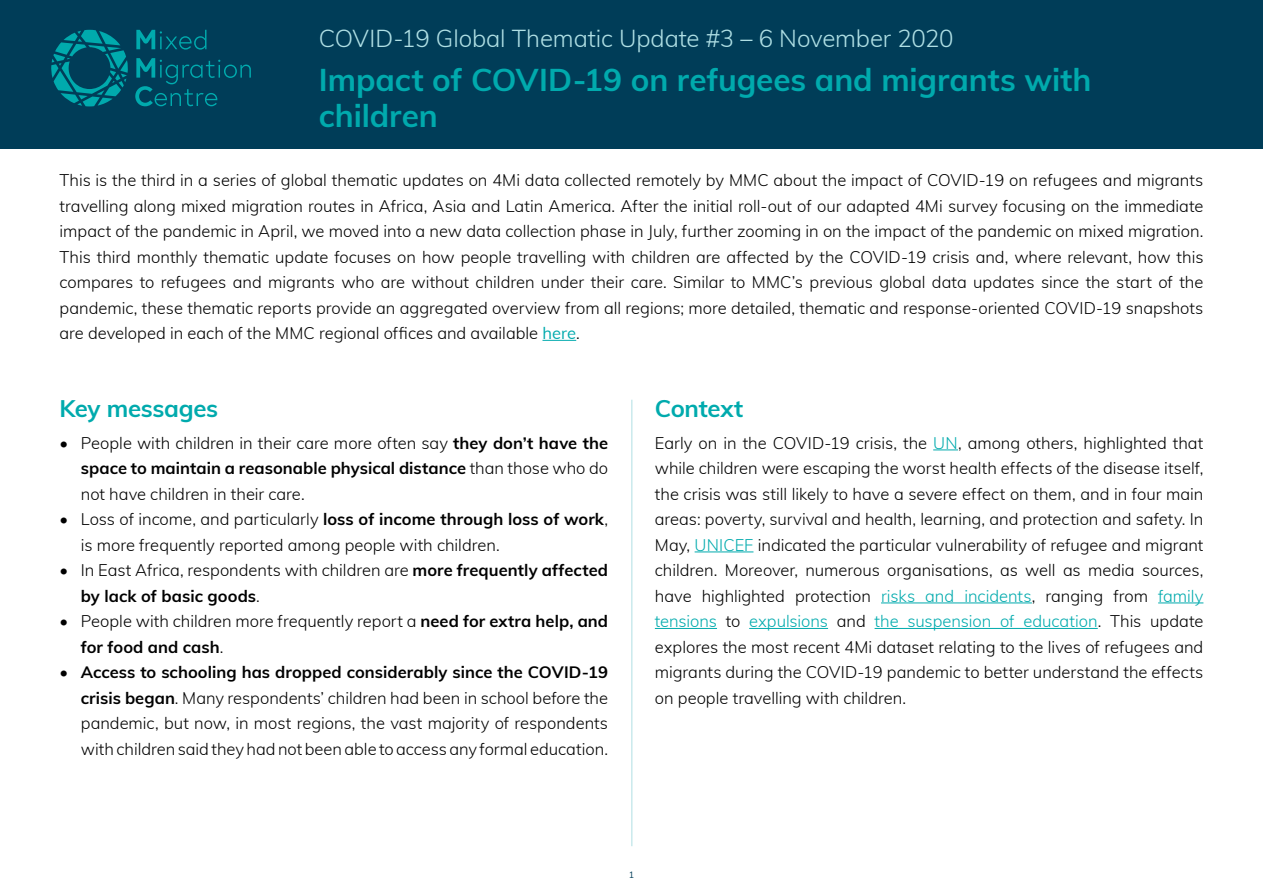
<style>
.page{position:relative;width:1263px;height:893px;background:#fff}
.page>*{position:absolute;margin:0;border:0;box-sizing:border-box;transform-origin:0 0}
.t1{font:700 31.5px/36px "Muli";letter-spacing:-.005em;color:#00aaad}
.t2{font:300 24px "Muli";letter-spacing:-.005em;color:#afdfe4}
.t3{font:700 24px "Muli";letter-spacing:-.01em;color:#00aaad}
.t4{font:300 16.5px/25.5px "Muli";color:#000;text-align:justify}
.t5{font:9px "Muli";color:#003d58}
.s1{font-weight:400;color:#00aaad}
.s2{font-weight:700}
.s3{color:#00aaad}
</style>
<div class="page">
<div style="left:0;top:0;width:1263px;height:149px;background:#003d58"></div>
<hr style="left:542px;top:340px;width:34px;height:1px;background:#00aaad">
<svg style="left:51px;top:30px;width:77px;height:76px"></svg>
<svg style="left:136px;top:30px;width:70px;height:20px"></svg>
<svg style="left:135px;top:58px;width:116px;height:48px"></svg>
<hr style="left:631px;top:400px;width:1px;height:446px;background:#afdfe4">
<svg style="left:933px;top:449px;width:25px;height:1px"></svg>
<hr style="left:695px;top:551px;width:58px;height:1px;background:#00aaad">
<hr style="left:881px;top:602px;width:151px;height:1px;background:#00aaad">
<hr style="left:1158px;top:602px;width:45px;height:1px;background:#00aaad">
<hr style="left:655px;top:628px;width:62px;height:1px;background:#00aaad">
<hr style="left:749px;top:628px;width:79px;height:1px;background:#00aaad">
<hr style="left:874px;top:628px;width:224px;height:1px;background:#00aaad">
<h2 class="t2" style="left:319px;top:21px;width:636px">COVID-19 Global Thematic Update #3 – 6 November 2020</h2>
<h1 class="t1" style="left:319px;top:60px;width:774px">Impact of COVID-19 on refugees and migrants with children</h1>
<p class="t4" style="left:60px;top:167px;width:1145px">This is the third in a series of global thematic updates on 4Mi data collected remotely by MMC about the impact of COVID-19 on refugees and migrants travelling along mixed migration routes in Africa, Asia and Latin America. After the initial roll-out of our adapted 4Mi survey focusing on the immediate impact of the pandemic in April, we moved into a new data collection phase in July, further zooming in on the impact of the pandemic on mixed migration.<br>This third monthly thematic update focuses on how people travelling with children are affected by the COVID-19 crisis and, where relevant, how this compares to refugees and migrants who are without children under their care. Similar to MMC’s previous global data updates since the start of the pandemic, these thematic reports provide an aggregated overview from all regions; more detailed, thematic and response-oriented COVID-19 snapshots are developed in each of the MMC regional offices and available <span class="s1">here</span>.</p>
<h2 class="t3" style="left:60px;top:391px;width:160px">Key messages</h2>
<p class="t4" style="left:81px;top:429px;width:529px;text-indent:-21px">• People with children in their care more often say <span class="s2">they don’t have the space to maintain a reasonable physical distance</span> than those who do not have children in their care.</p>
<p class="t4" style="left:81px;top:506px;width:529px;text-indent:-21px">• Loss of income, and particularly <span class="s2">loss of income through loss of work</span>, is more frequently reported among people with children.</p>
<p class="t4" style="left:81px;top:557px;width:529px;text-indent:-21px">• In East Africa, respondents with children are <span class="s2">more frequently affected by lack of basic goods</span>.</p>
<p class="t4" style="left:81px;top:608px;width:529px;text-indent:-21px">• People with children more frequently report a <span class="s2">need for extra help, and for food and cash</span>.</p>
<p class="t4" style="left:81px;top:659px;width:529px;text-indent:-21px">• <span class="s2">Access to schooling has dropped considerably since the COVID-19 crisis began</span>. Many respondents’ children had been in school before the pandemic, but now, in most regions, the vast majority of respondents with children saidthey hadnotbeenable toaccessany formal education.</p>
<h2 class="t3" style="left:655px;top:391px;width:90px">Context</h2>
<p class="t4" style="left:655px;top:429px;width:550px">Early on in the COVID-19 crisis, the <span class="s3">UN</span>, among others, highlighted that while children were escaping the worst health effects of the disease itself, the crisis was still likely to have a severe effect on them, and in four main areas: poverty, survival and health, learning, and protection and safety. In May, <span class="s3">UNICEF</span> indicated the particular vulnerability of refugee and migrant children. Moreover, numerous organisations, as well as media sources, have highlighted protection <span class="s3">risks and incidents</span>, ranging from <span class="s3">family tensions</span> to <span class="s3">expulsions</span> and <span class="s3">the suspension of education</span>. This update explores the most recent 4Mi dataset relating to the lives of refugees and migrants during the COVID-19 pandemic to better understand the effects on people travelling with children.</p>
<p class="t5" style="left:629px;top:868px;width:7px">1</p>
</div>
